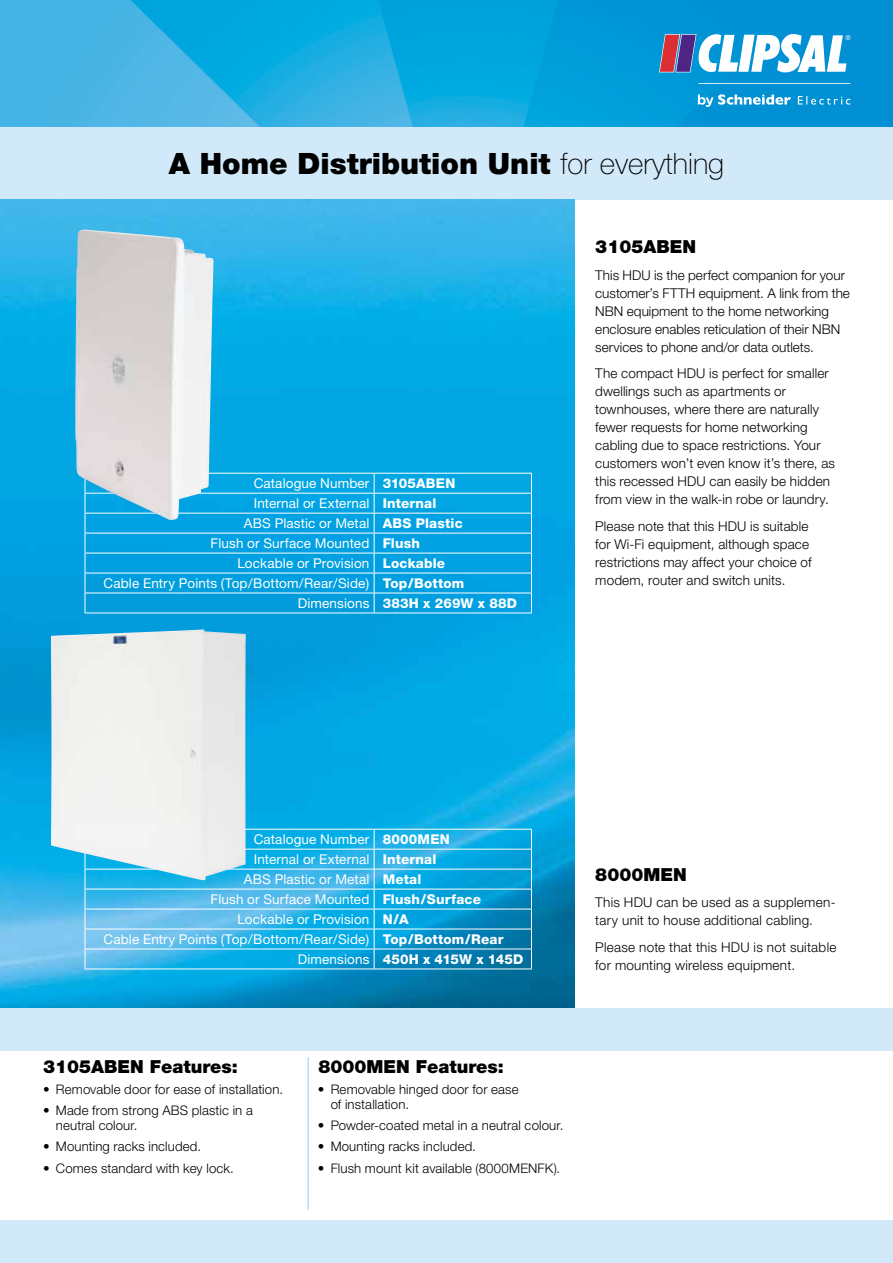
<style>
.page{position:relative;width:893px;height:1263px;background:#fff}
.page>*{position:absolute;margin:0;border:0;box-sizing:border-box;transform-origin:0 0}
.t1{font:900 29.4px "Helvetica Neue";color:#000}
.t2{font:900 18px "Helvetica Neue";color:#000}
.t3{font:300 13.5px/18px "Helvetica Neue";letter-spacing:.01em;color:#000}
.t4{font:13.5px "Helvetica Neue";letter-spacing:.01em;color:#fff}
.t5{font:800 13.5px "Helvetica Neue CE";letter-spacing:.015em;color:#fff}
.t6{font:300 13.2px/15px "Helvetica Neue";letter-spacing:.01em;color:#000}
.s1{font-weight:100}
.s2{font-family:"Helvetica Neue CE";font-weight:800}
.s3{font-family:"Helvetica Neue";font-weight:400}
</style>
<div class="page">
<img style="left:0;top:0;width:893px;height:128px">
<div style="left:0;top:128px;width:893px;height:72px;background:#d2e9f9"></div>
<div style="left:0;top:1008px;width:893px;height:42px;background:#d2e9f9"></div>
<img style="left:0;top:200px;width:574px;height:808px">
<svg style="left:659px;top:34px;width:191px;height:73px"></svg>
<div style="left:0;top:1220px;width:893px;height:43px;background:#d2e9f9"></div>
<hr style="left:85px;top:829px;width:289px;height:1px;background:#fff">
<hr style="left:374px;top:829px;width:158px;height:1px;background:#fff">
<hr style="left:85px;top:849px;width:289px;height:1px;background:#fff">
<hr style="left:374px;top:849px;width:158px;height:1px;background:#fff">
<hr style="left:85px;top:869px;width:289px;height:1px;background:#fff">
<hr style="left:374px;top:869px;width:158px;height:1px;background:#fff">
<hr style="left:85px;top:889px;width:289px;height:1px;background:#fff">
<hr style="left:374px;top:889px;width:158px;height:1px;background:#fff">
<hr style="left:85px;top:909px;width:289px;height:1px;background:#fff">
<hr style="left:374px;top:909px;width:158px;height:1px;background:#fff">
<hr style="left:85px;top:929px;width:289px;height:1px;background:#fff">
<hr style="left:374px;top:929px;width:158px;height:1px;background:#fff">
<hr style="left:85px;top:948px;width:289px;height:1px;background:#fff">
<svg style="left:85px;top:880px;width:1px;height:88px"></svg>
<hr style="left:374px;top:948px;width:158px;height:1px;background:#fff">
<svg style="left:374px;top:829px;width:1px;height:139px"></svg>
<svg style="left:531px;top:829px;width:1px;height:139px"></svg>
<hr style="left:85px;top:968px;width:289px;height:1px;background:#fff">
<hr style="left:374px;top:968px;width:158px;height:1px;background:#fff">
<hr style="left:85px;top:473px;width:289px;height:1px;background:#fff">
<hr style="left:374px;top:473px;width:158px;height:1px;background:#fff">
<hr style="left:85px;top:493px;width:289px;height:1px;background:#fff">
<hr style="left:374px;top:493px;width:158px;height:1px;background:#fff">
<hr style="left:85px;top:513px;width:289px;height:1px;background:#fff">
<hr style="left:374px;top:513px;width:158px;height:1px;background:#fff">
<hr style="left:85px;top:533px;width:289px;height:1px;background:#fff">
<hr style="left:374px;top:533px;width:158px;height:1px;background:#fff">
<hr style="left:85px;top:553px;width:289px;height:1px;background:#fff">
<hr style="left:374px;top:553px;width:158px;height:1px;background:#fff">
<hr style="left:85px;top:573px;width:289px;height:1px;background:#fff">
<hr style="left:374px;top:573px;width:158px;height:1px;background:#fff">
<hr style="left:85px;top:593px;width:289px;height:1px;background:#fff">
<svg style="left:85px;top:520px;width:1px;height:93px"></svg>
<hr style="left:374px;top:593px;width:158px;height:1px;background:#fff">
<svg style="left:374px;top:474px;width:1px;height:139px"></svg>
<svg style="left:531px;top:474px;width:1px;height:139px"></svg>
<hr style="left:85px;top:613px;width:289px;height:1px;background:#fff">
<hr style="left:374px;top:613px;width:158px;height:1px;background:#fff">
<img style="left:75px;top:230px;width:138px;height:290px">
<img style="left:51px;top:629px;width:195px;height:251px">
<hr style="left:308px;top:1057px;width:1px;height:153px;background:#baddf5">
<h1 class="t1" style="left:169px;top:146px;width:557px">A Home Distribution Unit <span class="s1">for everything</span></h1>
<p class="t4" style="left:254px;top:476px;width:203px">Catalogue Number <span class="s2">3105ABEN</span></p>
<p class="t4" style="left:254px;top:496px;width:184px">Internal or External <span class="s2">Internal</span></p>
<p class="t4" style="left:244px;top:516px;width:220px">ABS Plastic or Metal <span class="s2">ABS Plastic</span></p>
<p class="t4" style="left:211px;top:535px;width:211px">Flush or Surface Mounted <span class="s2">Flush</span></p>
<p class="t4" style="left:237px;top:555px;width:209px">Lockable or Provision <span class="s2">Lockable</span></p>
<p class="t4" style="left:104px;top:575px;width:362px">Cable Entry Points (Top/Bottom/Rear/Side) <span class="s2">Top/Bottom</span></p>
<p class="t5" style="left:298px;top:595px;width:221px"><span class="s3">Dimensions</span> 383H x 269W x 88D</p>
<h2 class="t2" style="left:595px;top:236px;width:102px">3105ABEN</h2>
<p class="t3" style="left:595px;top:266px;width:256px">This HDU is the perfect companion for your customer’s FTTH equipment. A link from the NBN equipment to the home networking enclosure enables reticulation of their NBN services to phone and/or data outlets.</p>
<p class="t3" style="left:595px;top:364px;width:241px">The compact HDU is perfect for smaller dwellings such as apartments or townhouses, where there are naturally fewer requests for home networking cabling due to space restrictions. Your customers won’t even know it’s there, as this recessed HDU can easily be hidden from view in the walk-in robe or laundry.</p>
<p class="t3" style="left:595px;top:516px;width:218px">Please note that this HDU is suitable for Wi-Fi equipment, although space restrictions may affect your choice of modem, router and switch units.</p>
<p class="t4" style="left:254px;top:832px;width:198px">Catalogue Number <span class="s2">8000MEN</span></p>
<p class="t4" style="left:254px;top:851px;width:184px">Internal or External <span class="s2">Internal</span></p>
<p class="t4" style="left:244px;top:871px;width:179px">ABS Plastic or Metal <span class="s2">Metal</span></p>
<p class="t4" style="left:211px;top:891px;width:272px">Flush or Surface Mounted <span class="s2">Flush/Surface</span></p>
<p class="t4" style="left:237px;top:911px;width:173px">Lockable or Provision <span class="s2">N/A</span></p>
<p class="t4" style="left:104px;top:931px;width:401px">Cable Entry Points (Top/Bottom/Rear/Side) <span class="s2">Top/Bottom/Rear</span></p>
<p class="t5" style="left:298px;top:951px;width:227px"><span class="s3">Dimensions</span> 450H x 415W x 145D</p>
<h2 class="t2" style="left:595px;top:863px;width:93px">8000MEN</h2>
<p class="t3" style="left:595px;top:893px;width:242px">This HDU can be used as a supplemen&shy;tary unit to house additional cabling.</p>
<p class="t3" style="left:595px;top:937px;width:243px">Please note that this HDU is not suitable for mounting wireless equipment.</p>
<h2 class="t2" style="left:43px;top:1056px;width:196px">3105ABEN Features:</h2>
<p class="t6" style="left:43px;top:1081px;width:241px">• Removable door for ease of installation.</p>
<p class="t6" style="left:56px;top:1102px;width:198px;text-indent:-13px">• Made from strong ABS plastic in a neutral colour.</p>
<p class="t6" style="left:43px;top:1139px;width:159px">• Mounting racks included.</p>
<p class="t6" style="left:43px;top:1160px;width:192px">• Comes standard with key lock.</p>
<h2 class="t2" style="left:318px;top:1056px;width:187px">8000MEN Features:</h2>
<p class="t6" style="left:331px;top:1081px;width:189px;text-indent:-13px">• Removable hinged door for ease of installation.</p>
<p class="t6" style="left:318px;top:1117px;width:247px">• Powder-coated metal in a neutral colour.</p>
<p class="t6" style="left:318px;top:1139px;width:159px">• Mounting racks included.</p>
<p class="t6" style="left:318px;top:1160px;width:244px">• Flush mount kit available (8000MENFK).</p>
</div>
